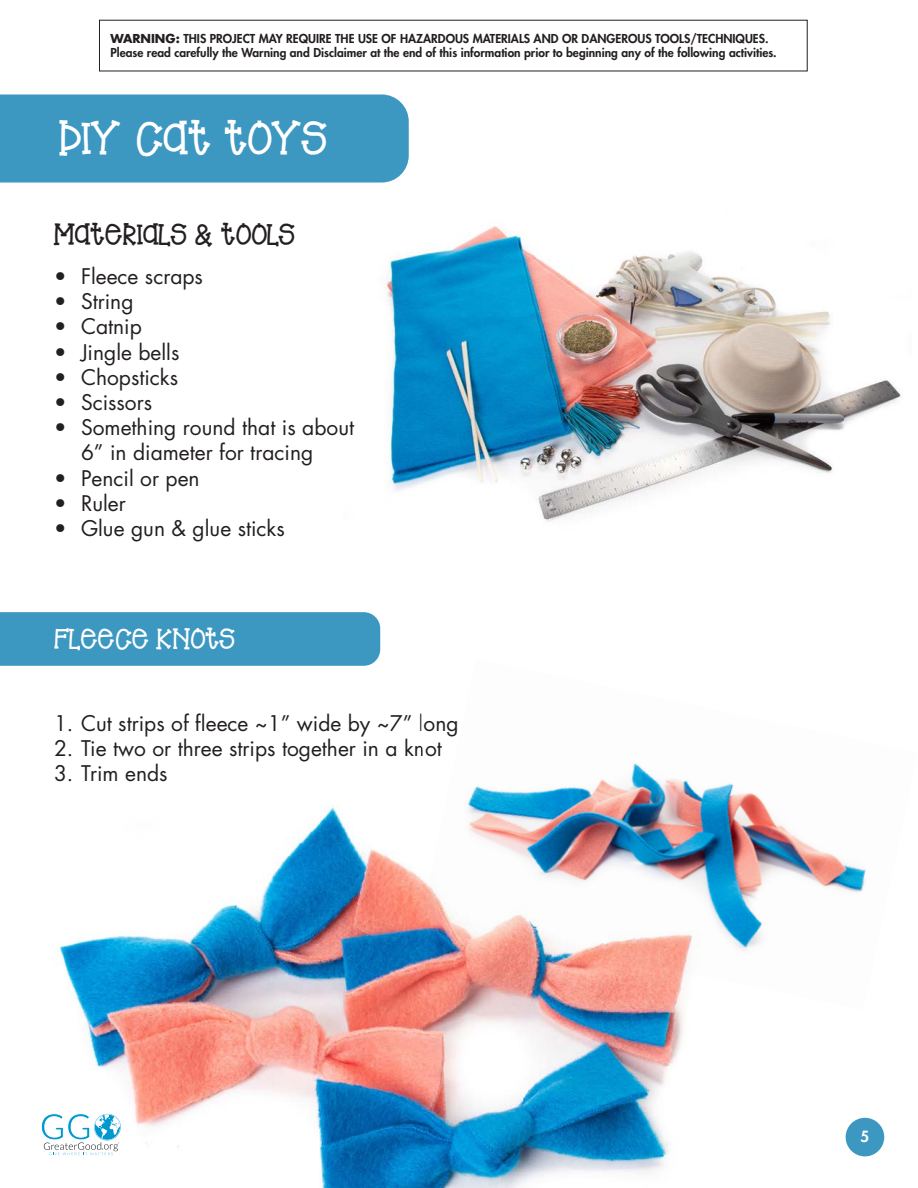
<style>
.page{position:relative;width:918px;height:1188px;background:#fff}
.page>*{position:absolute;margin:0;border:0;box-sizing:border-box;transform-origin:0 0}
.t1{font:45px "Hello Big Ben";color:#fff}
.t2{font:28.5px "Hello Big Ben";color:#231f20}
.t3{font:27.45px "Hello Big Ben";color:#fff}
.t4{font:21px/25.2px "Futura Std";color:#231f20}
.t5{font:800 15px "Futura Std";color:#fff}
.t6{font:800 12px/14.4px "Futura Std";color:#231f20}
.s1{font-weight:700}
</style>
<div class="page">
<div style="left:846px;top:1118px;width:38px;height:38px;background:#3c97c1;border-radius:50%"></div>
<img style="left:50px;top:807px;width:633px;height:381px">
<img style="left:385px;top:222px;width:517px;height:300px">
<div style="left:0;top:94px;width:409px;height:89px;background:#3c97c1"></div>
<div style="left:0;top:612px;width:380px;height:54px;background:#3c97c1"></div>
<img style="left:421px;top:763px;width:445px;height:247px">
<svg style="left:41px;top:1113px;width:81px;height:42px"></svg>
<p class="t6" style="left:111px;top:31px;width:668px"><span class="s1">WARNING:</span> THIS PROJECT MAY REQUIRE THE USE OF HAZARDOUS MATERIALS AND OR DANGEROUS TOOLS/TECHNIQUES.<br>Please read carefully the Warning and Disclaimer at the end of this information prior to beginning any of the following activities.</p>
<p class="t1" style="left:58px;top:113px;width:270px">DIY CAT TOYS</p>
<p class="t2" style="left:54px;top:218px;width:242px">MATERIALS &amp; TOOLS</p>
<p class="t4" style="left:54px;top:264px;width:150px">• Fleece scraps</p>
<p class="t4" style="left:54px;top:289px;width:81px">• String</p>
<p class="t4" style="left:54px;top:314px;width:89px">• Catnip</p>
<p class="t4" style="left:54px;top:339px;width:127px">• Jingle bells</p>
<p class="t4" style="left:54px;top:365px;width:126px">• Chopsticks</p>
<p class="t4" style="left:54px;top:390px;width:100px">• Scissors</p>
<p class="t4" style="left:81px;top:415px;width:275px;text-indent:-27px">• Something round that is about<br>6” in diameter for tracing</p>
<p class="t4" style="left:54px;top:465px;width:147px">• Pencil or pen</p>
<p class="t4" style="left:54px;top:491px;width:73px">• Ruler</p>
<p class="t4" style="left:54px;top:516px;width:232px">• Glue gun &amp; glue sticks</p>
<p class="t3" style="left:54px;top:623px;width:182px">FLEECE KNOTS</p>
<p class="t4" style="left:54px;top:711px;width:406px">1. Cut strips of fleece ~1” wide by ~7” long</p>
<p class="t4" style="left:54px;top:736px;width:389px">2. Tie two or three strips together in a knot</p>
<p class="t4" style="left:54px;top:761px;width:115px">3. Trim ends</p>
<p class="t5" style="left:861px;top:1127px;width:10px">5</p>
</div>
